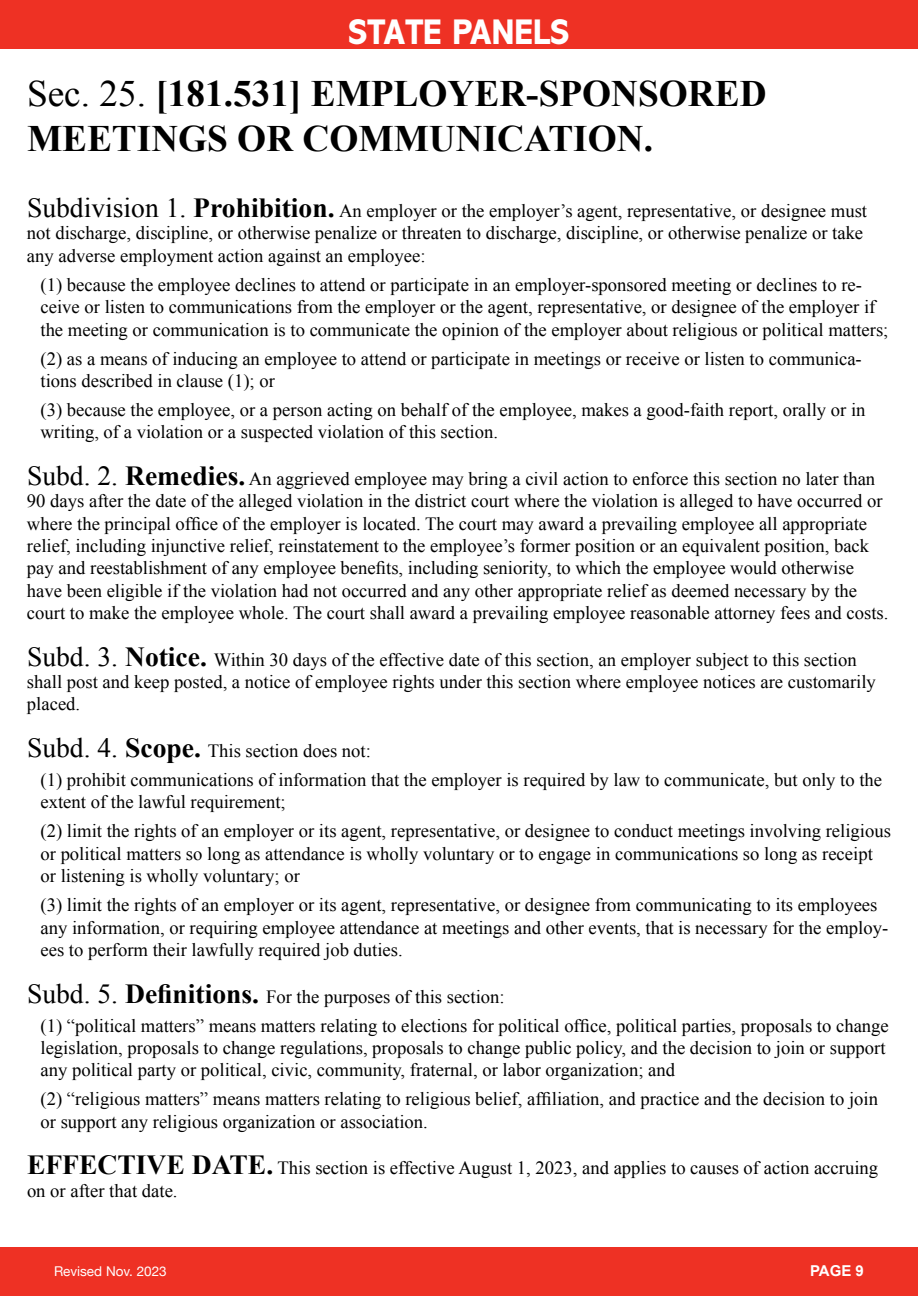
<style>
.page{position:relative;width:918px;height:1296px;background:#fff}
.page>*{position:absolute;margin:0;border:0;box-sizing:border-box;transform-origin:0 0}
.t1{font:700 37.35px/44.7px "Times New Roman";color:#000}
.t2{font:800 36px "Abadi MT Pro";color:#fff;scale:.9 1}
.t3{font:18.6px/22.4px "Times New Roman";color:#000}
.t4{font:700 15px "Arial";color:#fff}
.t5{font:13.5px "Helvetica Neue";color:#fff}
.s1{font-weight:400}
.s2{font-size:27.6px}
.s3{font-weight:700;font-size:27.6px}
</style>
<div class="page">
<div style="left:0;top:0;width:918px;height:49px;background:#ee3124"></div>
<div style="left:0;top:1247px;width:918px;height:49px;background:#ee3124"></div>
<h2 class="t2" style="left:349px;top:12px;width:247px">STATE PANELS</h2>
<h1 class="t1" style="left:27px;top:70px;width:741px"><span class="s1">Sec. 25.</span> [181.531] EMPLOYER-SPONSORED<br>MEETINGS OR COMMUNICATION.</h1>
<p class="t3" style="left:27px;top:199px;width:842px"><span class="s2">Subdivision 1.</span> <span class="s3">Prohibition.</span> An employer or the employer’s agent, representative, or designee must not discharge, discipline, or otherwise penalize or threaten to discharge, discipline, or otherwise penalize or take any adverse employment action against an employee:</p>
<p class="t3" style="left:40px;top:273px;width:849px">(1) because the employee declines to attend or participate in an employer-sponsored meeting or declines to re&shy;ceive or listen to communications from the employer or the agent, representative, or designee of the employer if the meeting or communication is to communicate the opinion of the employer about religious or political matters;</p>
<p class="t3" style="left:40px;top:347px;width:823px">(2) as a means of inducing an employee to attend or participate in meetings or receive or listen to communica&shy;tions described in clause (1); or</p>
<p class="t3" style="left:40px;top:398px;width:827px">(3) because the employee, or a person acting on behalf of the employee, makes a good-faith report, orally or in writing, of a violation or a suspected violation of this section.</p>
<p class="t3" style="left:27px;top:467px;width:863px"><span class="s2">Subd. 2.</span> <span class="s3">Remedies.</span> An aggrieved employee may bring a civil action to enforce this section no later than 90 days after the date of the alleged violation in the district court where the violation is alleged to have occurred or where the principal office of the employer is located. The court may award a prevailing employee all appropriate relief, including injunctive relief, reinstatement to the employee’s former position or an equivalent position, back pay and reestablishment of any employee benefits, including seniority, to which the employee would otherwise have been eligible if the violation had not occurred and any other appropriate relief as deemed necessary by the court to make the employee whole. The court shall award a prevailing employee reasonable attorney fees and costs.</p>
<p class="t3" style="left:27px;top:648px;width:850px"><span class="s2">Subd. 3.</span> <span class="s3">Notice.</span> Within 30 days of the effective date of this section, an employer subject to this section shall post and keep posted, a notice of employee rights under this section where employee notices are customarily placed.</p>
<p class="t3" style="left:40px;top:736px;width:843px;line-height:29.1px;text-indent:-13px"><span class="s2">Subd. 4.</span> <span class="s3">Scope.</span> This section does not:<br>(1) prohibit communications of information that the employer is required by law to communicate, but only to the</p>
<p class="t3" style="left:40px;top:787px;width:852px;line-height:29.1px">extent of the lawful requirement;<br>(2) limit the rights of an employer or its agent, representative, or designee to conduct meetings involving religious</p>
<p class="t3" style="left:40px;top:842px;width:834px">or political matters so long as attendance is wholly voluntary or to engage in communications so long as receipt or listening is wholly voluntary; or</p>
<p class="t3" style="left:40px;top:894px;width:849px">(3) limit the rights of an employer or its agent, representative, or designee from communicating to its employees any information, or requiring employee attendance at meetings and other events, that is necessary for the employ&shy;ees to perform their lawfully required job duties.</p>
<p class="t3" style="left:40px;top:981px;width:850px;line-height:29.1px;text-indent:-13px"><span class="s2">Subd. 5.</span> <span class="s3">Definitions.</span> For the purposes of this section:<br>(1) “political matters” means matters relating to elections for political office, political parties, proposals to change</p>
<p class="t3" style="left:40px;top:1036px;width:847px">legislation, proposals to change regulations, proposals to change public policy, and the decision to join or support any political party or political, civic, community, fraternal, or labor organization; and</p>
<p class="t3" style="left:40px;top:1088px;width:839px">(2) “religious matters” means matters relating to religious belief, affiliation, and practice and the decision to join or support any religious organization or association.</p>
<p class="t3" style="left:27px;top:1157px;width:853px"><span class="s3">EFFECTIVE DATE.</span> This section is effective August 1, 2023, and applies to causes of action accruing on or after that date.</p>
<p class="t5" style="left:54px;top:1262px;width:114px">Revised Nov. 2023</p>
<p class="t4" style="left:810px;top:1261px;width:55px">PAGE 9</p>
</div>
